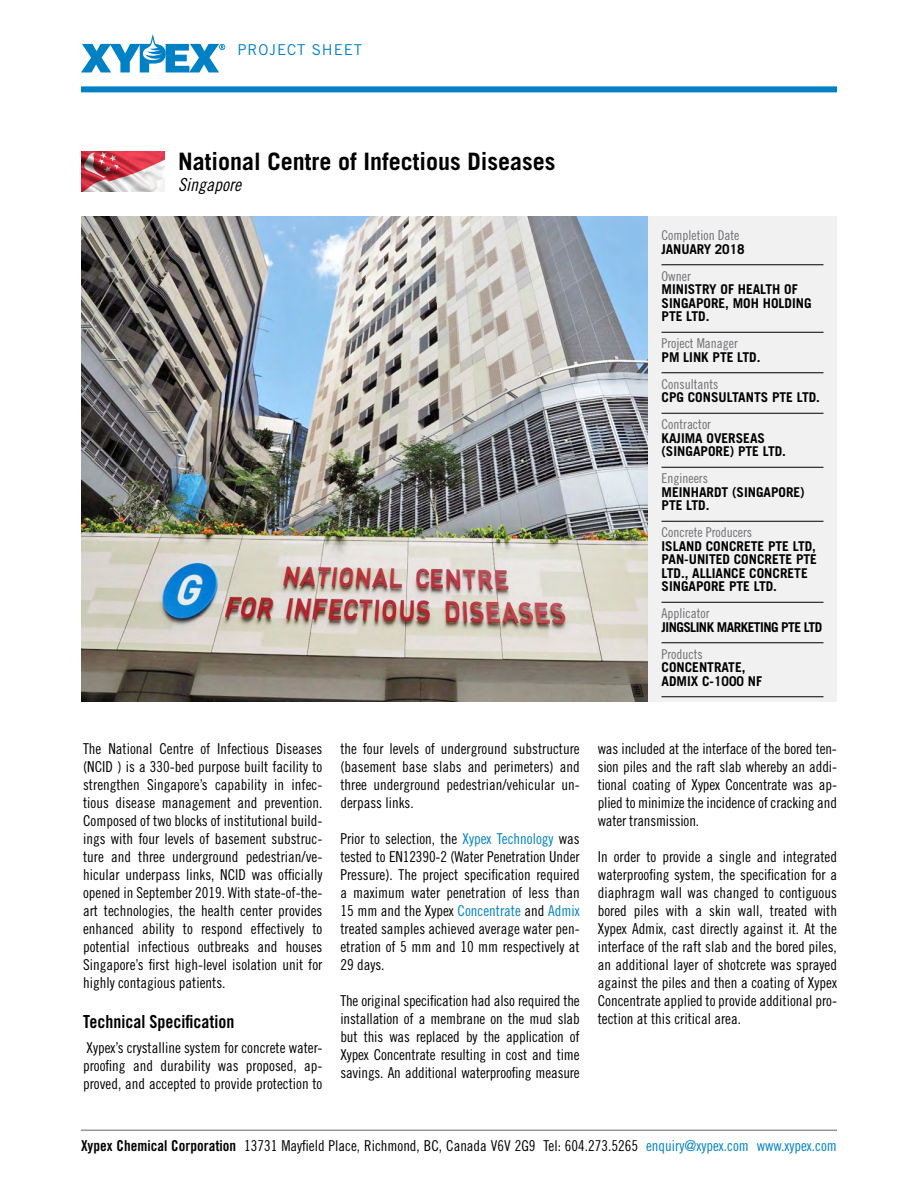
<style>
.page{position:relative;width:918px;height:1188px;background:#fff}
.page>*{position:absolute;margin:0;border:0;box-sizing:border-box;transform-origin:0 0}
.t1{font:700 24px "Trade Gothic";color:#000}
.t2{font:18px "Trade Gothic Bold Cond Twenty";color:#000}
.t3{font:18px "Trade Gothic Cond Eighteen Obl";color:#000}
.t4{font:15px/18px "Trade Gothic Cond Eighteen";color:#000;text-align:justify}
.t5{font:15px "Trade Gothic";letter-spacing:.06em;color:#0081c6}
.t6{font:700 13.5px/13.5px "Trade Gothic";color:#000}
.t7{font:13.5px "Trade Gothic Cond Eighteen";color:#6d6e71}
.t8{font:700 13.5px "Trade Gothic";letter-spacing:-.04em;color:#000}
.s1{color:#0081c6}
.s2{font-family:"Trade Gothic Bold Cond Twenty"}
</style>
<div class="page">
<svg style="left:81px;top:34px;width:144px;height:38px"></svg>
<div style="left:81px;top:86px;width:756px;height:6px;background:#0081c6"></div>
<hr style="left:81px;top:1130px;width:756px;height:1px;background:#939598">
<img style="left:81px;top:151px;width:83px;height:40px">
<img style="left:81px;top:216px;width:567px;height:486px">
<div style="left:648px;top:216px;width:189px;height:486px;background:#f1f1f2"></div>
<hr style="left:662px;top:264px;width:162px;height:1px;background:#000">
<hr style="left:662px;top:332px;width:162px;height:1px;background:#000">
<hr style="left:662px;top:372px;width:162px;height:1px;background:#000">
<hr style="left:662px;top:413px;width:162px;height:1px;background:#000">
<hr style="left:662px;top:467px;width:162px;height:1px;background:#000">
<hr style="left:662px;top:521px;width:162px;height:1px;background:#000">
<hr style="left:662px;top:602px;width:162px;height:1px;background:#000">
<hr style="left:662px;top:642px;width:162px;height:1px;background:#000">
<hr style="left:662px;top:696px;width:162px;height:1px;background:#000">
<p class="t5" style="left:238px;top:40px;width:126px">PROJECT SHEET</p>
<h1 class="t1" style="left:178px;top:146px;width:379px">National Centre of Infectious Diseases</h1>
<p class="t3" style="left:178px;top:174px;width:64px">Singapore</p>
<p class="t7" style="left:662px;top:227px;width:79px">Completion Date</p>
<p class="t6" style="left:662px;top:242px;width:85px">JANUARY 2018</p>
<p class="t7" style="left:662px;top:268px;width:31px">Owner</p>
<p class="t6" style="left:662px;top:282px;width:152px">MINISTRY OF HEALTH OF<br>SINGAPORE, MOH HOLDING<br>PTE LTD.</p>
<p class="t7" style="left:662px;top:335px;width:78px">Project Manager</p>
<p class="t6" style="left:662px;top:350px;width:101px">PM LINK PTE LTD.</p>
<p class="t7" style="left:662px;top:376px;width:58px">Consultants</p>
<p class="t6" style="left:662px;top:390px;width:160px">CPG CONSULTANTS PTE LTD.</p>
<p class="t7" style="left:662px;top:416px;width:51px">Contractor</p>
<p class="t6" style="left:662px;top:431px;width:126px">KAJIMA OVERSEAS (SINGAPORE) PTE LTD.</p>
<p class="t7" style="left:662px;top:470px;width:48px">Engineers</p>
<p class="t6" style="left:662px;top:485px;width:145px">MEINHARDT (SINGAPORE)<br>PTE LTD.</p>
<p class="t7" style="left:662px;top:524px;width:92px">Concrete Producers</p>
<p class="t6" style="left:662px;top:539px;width:157px">ISLAND CONCRETE PTE LTD,<br>PAN-UNITED CONCRETE PTE<br>LTD., ALLIANCE CONCRETE<br>SINGAPORE PTE LTD.</p>
<p class="t7" style="left:662px;top:605px;width:49px">Applicator</p>
<p class="t8" style="left:662px;top:618px;width:162px">JINGSLINK MARKETING PTE LTD</p>
<p class="t7" style="left:662px;top:646px;width:43px">Products</p>
<p class="t6" style="left:662px;top:660px;width:102px">CONCENTRATE,<br>ADMIX C-1000 NF</p>
<p class="t4" style="left:83px;top:740px;width:241px">The National Centre of Infectious Diseases (NCID ) is a 330-bed purpose built facility to strengthen Singapore’s capability in infec&shy;tious disease management and prevention.<br>Composed of two blocks of institutional build&shy;ings with four levels of basement substruc&shy;ture and three underground pedestrian/ve&shy;hicular underpass links, NCID was officially opened in September 2019. With state-of-the&shy;art technologies, the health center provides enhanced ability to respond effectively to potential infectious outbreaks and houses Singapore’s first high-level isolation unit for highly contagious patients.</p>
<p class="t2" style="left:83px;top:1011px;width:153px">Technical Specification</p>
<p class="t4" style="left:83px;top:1038px;width:241px">Xypex’s crystalline system for concrete water&shy;proofing and durability was proposed, ap&shy;proved, and accepted to provide protection to</p>
<p class="t4" style="left:340px;top:740px;width:241px">the four levels of underground substructure (basement base slabs and perimeters) and three underground pedestrian/vehicular un&shy;derpass links.</p>
<p class="t4" style="left:340px;top:830px;width:241px">Prior to selection, the <span class="s1">Xypex Technology</span> was tested to EN12390-2 (Water Penetration Under Pressure). The project specification required a maximum water penetration of less than 15 mm and the Xypex <span class="s1">Concentrate</span> and <span class="s1">Admix </span>treated samples achieved average water pen&shy;etration of 5 mm and 10 mm respectively at 29 days.</p>
<p class="t4" style="left:340px;top:992px;width:241px">The original specification had also required the installation of a membrane on the mud slab but this was replaced by the application of Xypex Concentrate resulting in cost and time savings. An additional waterproofing measure</p>
<p class="t4" style="left:598px;top:740px;width:241px">was included at the interface of the bored ten&shy;sion piles and the raft slab whereby an addi&shy;tional coating of Xypex Concentrate was ap&shy;plied to minimize the incidence of cracking and water transmission.</p>
<p class="t4" style="left:598px;top:848px;width:241px">In order to provide a single and integrated waterproofing system, the specification for a diaphragm wall was changed to contiguous bored piles with a skin wall, treated with Xypex Admix, cast directly against it. At the interface of the raft slab and the bored piles, an additional layer of shotcrete was sprayed against the piles and then a coating of Xypex Concentrate applied to provide additional pro&shy;tection at this critical area.</p>
<p class="t4" style="left:81px;top:1137px;width:757px"><span class="s2">Xypex Chemical Corporation</span> 13731 Mayfield Place, Richmond, BC, Canada V6V 2G9 Tel: 604.273.5265 <span class="s1">enquiry@xypex.com www.xypex.com</span></p>
</div>
